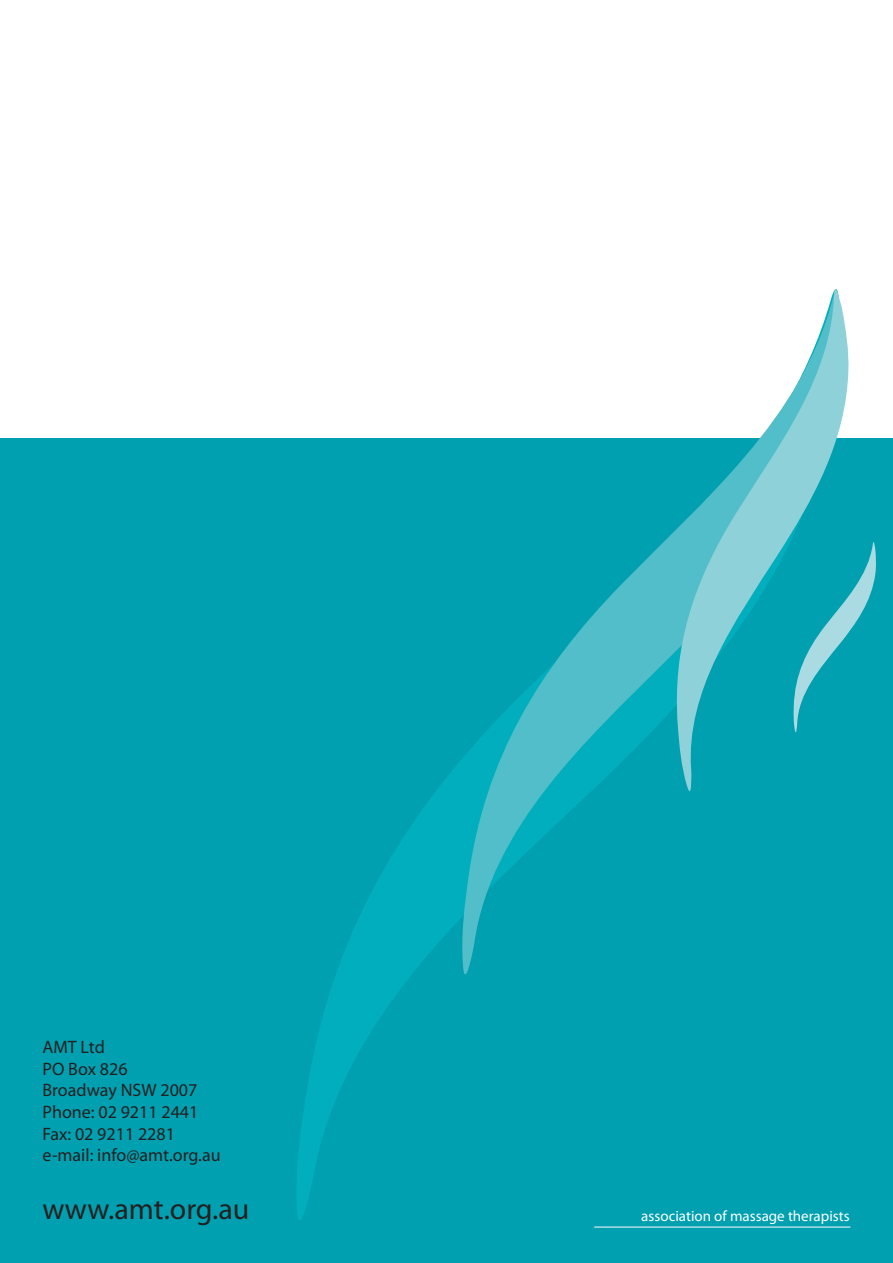
<style>
.page{position:relative;width:893px;height:1263px;background:#fff}
.page>*{position:absolute;margin:0;border:0;box-sizing:border-box;transform-origin:0 0}
.t1{font:30px "Myriad Pro";color:#231f20}
.t2{font:18px "Myriad Pro";color:#231f20}
.t3{font:15px "Myriad Pro";color:#fff}
</style>
<div class="page">
<div style="left:0;top:438px;width:893px;height:825px;background:#00a0b0"></div>
<svg style="left:297px;top:761px;width:544px;height:466px"></svg>
<svg style="left:461px;top:534px;width:379px;height:458px"></svg>
<svg style="left:672px;top:289px;width:177px;height:514px"></svg>
<svg style="left:793px;top:537px;width:83px;height:200px"></svg>
<hr style="left:594px;top:1227px;width:256px;height:1px;background:#fff">
<p class="t2" style="left:43px;top:1036px;width:64px">AMT Ltd</p>
<p class="t2" style="left:43px;top:1058px;width:87px">PO Box 826</p>
<p class="t2" style="left:43px;top:1079px;width:156px">Broadway NSW 2007</p>
<p class="t2" style="left:43px;top:1101px;width:157px">Phone: 02 9211 2441</p>
<p class="t2" style="left:43px;top:1122px;width:134px">Fax: 02 9211 2281</p>
<p class="t2" style="left:43px;top:1144px;width:180px">e-mail: info@amt.org.au</p>
<p class="t1" style="left:43px;top:1190px;width:208px">www.amt.org.au</p>
<p class="t3" style="left:641px;top:1207px;width:210px">association of massage therapists</p>
</div>
